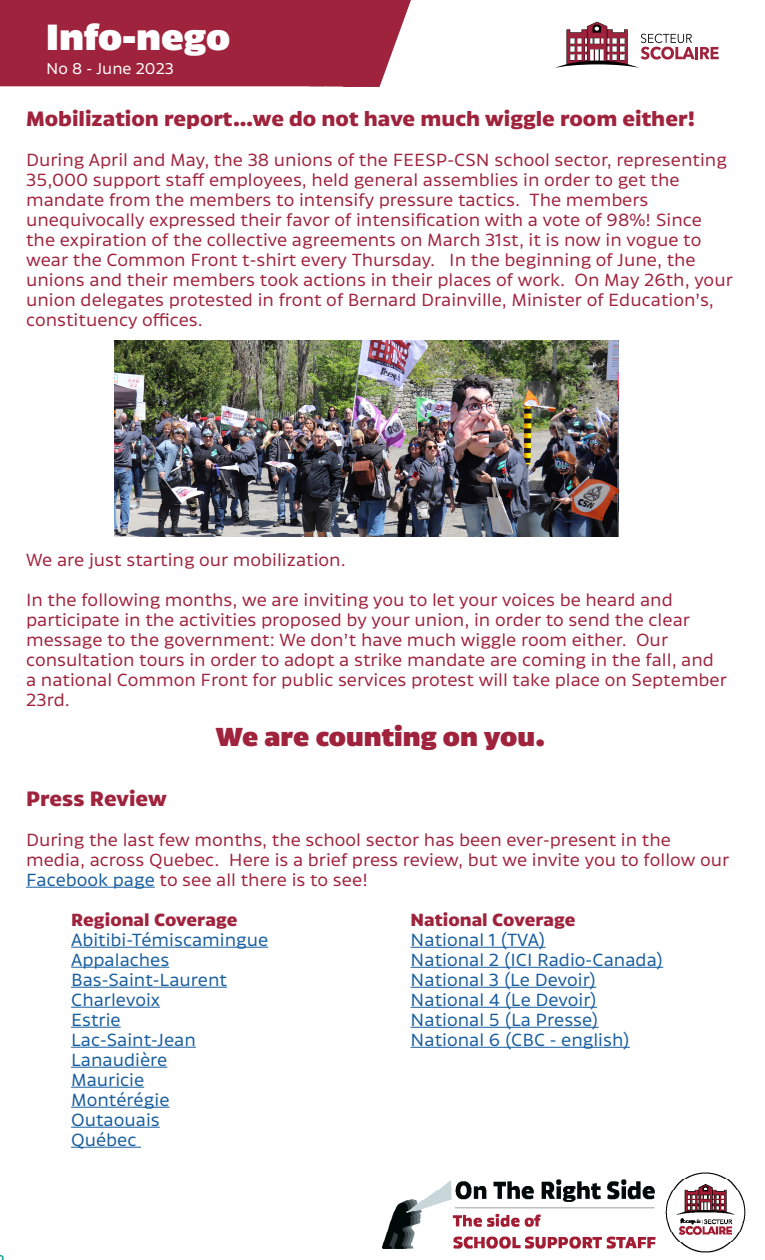
<style>
.page{position:relative;width:765px;height:1260px;background:#fff}
.page>*{position:absolute;margin:0;border:0;box-sizing:border-box;transform-origin:0 0}
.En-tête_-_Première_l{font:900 35px "Canal";color:#fff}
.Boite_emphase_-_Corp{font:900 25px "Canal";color:#a0233d}
.Boite_emphase_-_Corp-2{font:700 20px "Canal";color:#a0233d}
.Boite_emphase_-_Corp-3{font:16.88px/20px "Canal";color:#a0233d}
.Boite_emphase_-_Corp-4{font:16.88px "Canal";color:#175d9e}
.Boite_emphase_-_Corp-5{font:700 16.88px "Canal";color:#a0233d}
.En-tête_-_Deuxième_l{font:15px "Canal";color:#fff}
.s1{color:#175d9e}
</style>
<div class="page">
<div style="left:0;top:0;width:411px;height:87px;background:#a0233d"></div>
<svg style="left:555px;top:22px;width:164px;height:46px"></svg>
<div style="left:45px;top:19px;width:293px;height:66px;border:1px solid #a0233d"></div>
<hr style="left:26px;top:887px;width:129px;height:1px;background:#175d9e">
<hr style="left:71px;top:947px;width:197px;height:1px;background:#175d9e">
<hr style="left:71px;top:967px;width:98px;height:1px;background:#175d9e">
<hr style="left:71px;top:987px;width:156px;height:1px;background:#175d9e">
<hr style="left:71px;top:1007px;width:89px;height:1px;background:#175d9e">
<hr style="left:71px;top:1027px;width:50px;height:1px;background:#175d9e">
<hr style="left:71px;top:1047px;width:125px;height:1px;background:#175d9e">
<hr style="left:71px;top:1067px;width:96px;height:1px;background:#175d9e">
<hr style="left:71px;top:1087px;width:73px;height:1px;background:#175d9e">
<hr style="left:71px;top:1107px;width:99px;height:1px;background:#175d9e">
<hr style="left:71px;top:1127px;width:89px;height:1px;background:#175d9e">
<hr style="left:71px;top:1147px;width:70px;height:1px;background:#175d9e">
<img style="left:382px;top:1172px;width:364px;height:81px">
<img style="left:115px;top:341px;width:504px;height:196px">
<hr style="left:411px;top:947px;width:135px;height:1px;background:#175d9e">
<hr style="left:411px;top:967px;width:252px;height:1px;background:#175d9e">
<hr style="left:411px;top:987px;width:185px;height:1px;background:#175d9e">
<hr style="left:411px;top:1007px;width:186px;height:1px;background:#175d9e">
<hr style="left:411px;top:1027px;width:188px;height:1px;background:#175d9e">
<hr style="left:411px;top:1047px;width:219px;height:1px;background:#175d9e">
<p class="En-tête_-_Première_l" style="left:46px;top:18px;width:186px">Info-nego</p>
<p class="En-tête_-_Deuxième_l" style="left:46px;top:55px;width:129px">No 8 - June 2023</p>
<p class="Boite_emphase_-_Corp-2" style="left:26px;top:100px;width:671px">Mobilization report…we do not have much wiggle room either!</p>
<p class="Boite_emphase_-_Corp-3" style="left:26px;top:147px;width:708px">During April and May, the 38 unions of the FEESP-CSN school sector, representing 35,000 support staff employees, held general assemblies in order to get the mandate from the members to intensify pressure tactics. The members unequivocally expressed their favor of intensification with a vote of 98%! Since the expiration of the collective agreements on March 31st, it is now in vogue to wear the Common Front t-shirt every Thursday. In the beginning of June, the unions and their members took actions in their places of work. On May 26th, your union delegates protested in front of Bernard Drainville, Minister of Education’s, constituency offices.</p>
<p class="Boite_emphase_-_Corp-3" style="left:26px;top:547px;width:321px">We are just starting our mobilization.</p>
<p class="Boite_emphase_-_Corp-3" style="left:26px;top:587px;width:702px">In the following months, we are inviting you to let your voices be heard and participate in the activities proposed by your union, in order to send the clear message to the government: We don’t have much wiggle room either. Our consultation tours in order to adopt a strike mandate are coming in the fall, and a national Common Front for public services protest will take place on September 23rd.</p>
<p class="Boite_emphase_-_Corp" style="left:216px;top:722px;width:331px">We are counting on you.</p>
<p class="Boite_emphase_-_Corp-2" style="left:26px;top:780px;width:142px">Press Review</p>
<p class="Boite_emphase_-_Corp-3" style="left:26px;top:827px;width:705px">During the last few months, the school sector has been ever-present in the media, across Quebec. Here is a brief press review, but we invite you to follow our<br><span class="s1">Facebook page</span> to see all there is to see!</p>
<p class="Boite_emphase_-_Corp-5" style="left:71px;top:904px;width:168px">Regional Coverage</p>
<p class="Boite_emphase_-_Corp-4" style="left:71px;top:924px;width:199px">Abitibi-Témiscamingue</p>
<p class="Boite_emphase_-_Corp-4" style="left:71px;top:944px;width:100px">Appalaches</p>
<p class="Boite_emphase_-_Corp-4" style="left:71px;top:964px;width:158px">Bas-Saint-Laurent</p>
<p class="Boite_emphase_-_Corp-4" style="left:71px;top:984px;width:90px">Charlevoix</p>
<p class="Boite_emphase_-_Corp-4" style="left:71px;top:1004px;width:51px">Estrie</p>
<p class="Boite_emphase_-_Corp-4" style="left:71px;top:1024px;width:126px">Lac-Saint-Jean</p>
<p class="Boite_emphase_-_Corp-4" style="left:71px;top:1044px;width:98px">Lanaudière</p>
<p class="Boite_emphase_-_Corp-4" style="left:71px;top:1064px;width:75px">Mauricie</p>
<p class="Boite_emphase_-_Corp-4" style="left:71px;top:1084px;width:100px">Montérégie</p>
<p class="Boite_emphase_-_Corp-4" style="left:71px;top:1104px;width:90px">Outaouais</p>
<p class="Boite_emphase_-_Corp-4" style="left:71px;top:1124px;width:67px">Québec</p>
<p class="Boite_emphase_-_Corp-5" style="left:411px;top:904px;width:166px">National Coverage</p>
<p class="Boite_emphase_-_Corp-4" style="left:411px;top:925px;width:136px">National 1 (TVA)</p>
<p class="Boite_emphase_-_Corp-4" style="left:411px;top:945px;width:254px">National 2 (ICI Radio-Canada)</p>
<p class="Boite_emphase_-_Corp-4" style="left:411px;top:965px;width:187px">National 3 (Le Devoir)</p>
<p class="Boite_emphase_-_Corp-4" style="left:411px;top:985px;width:188px">National 4 (Le Devoir)</p>
<p class="Boite_emphase_-_Corp-4" style="left:411px;top:1005px;width:190px">National 5 (La Presse)</p>
<p class="Boite_emphase_-_Corp-4" style="left:411px;top:1025px;width:221px">National 6 (CBC - english)</p>
</div>
